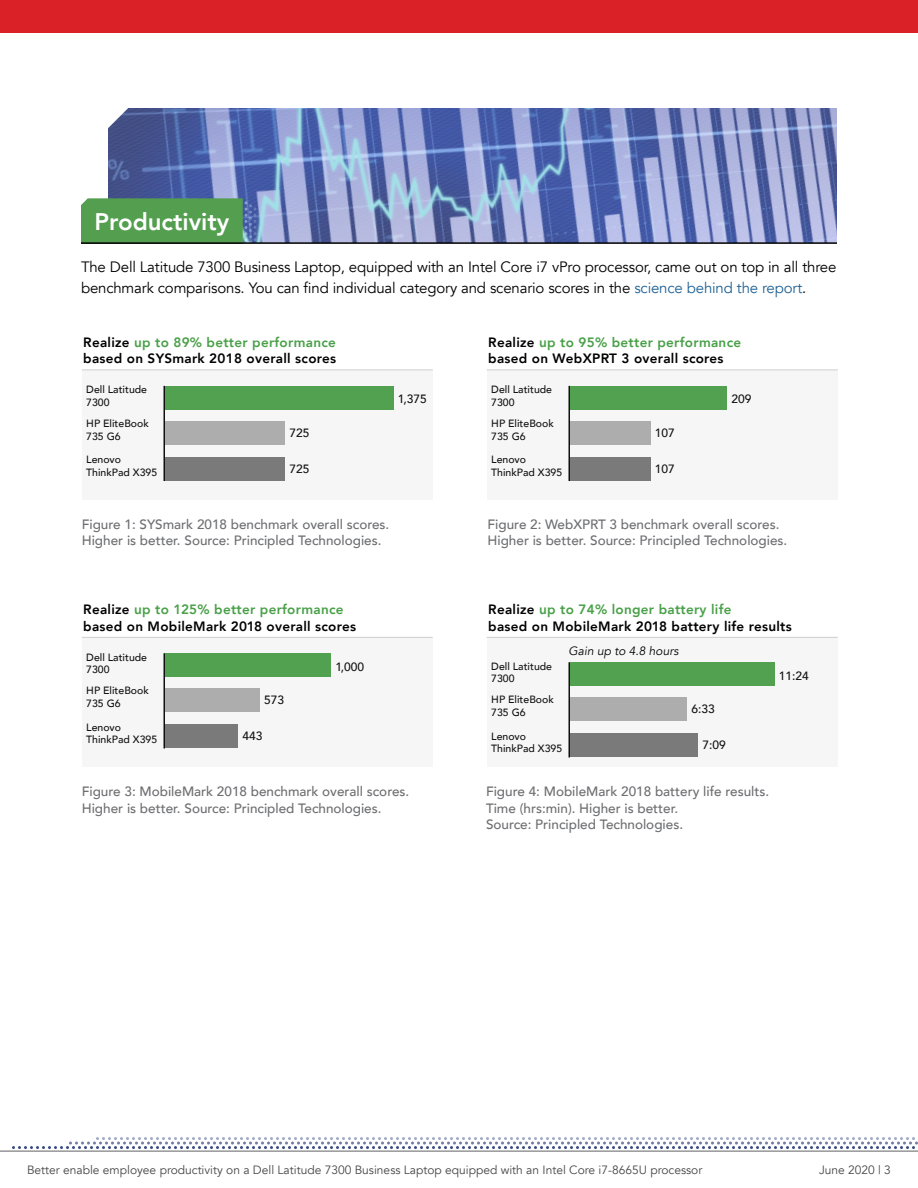
<style>
.page{position:relative;width:918px;height:1188px;background:#fff}
.page>*{position:absolute;margin:0;border:0;box-sizing:border-box;transform-origin:0 0}
.t1{font:800 24px "Avenir";color:#fff}
.t2{font:15px/21px "Avenir";letter-spacing:-.01em;color:#000}
.t3{font:500 13.5px/16.2px "Avenir";color:#6d6e71}
.t4{font:800 13.5px/16.2px "Avenir";letter-spacing:.02em;color:#000}
.t5{font:12px "Avenir";color:#464547}
.t6{font:500 12px "Avenir";color:#000}
.t7{font:italic 12px "Avenir";color:#000}
.t8{font:500 10.5px/12.6px "Avenir";color:#000}
.s1{color:#1f6296}
.s2{color:#49a048}
</style>
<div class="page">
<svg style="left:163px;top:385px;width:231px;height:97px"></svg>
<hr style="left:82px;top:370px;width:351px;height:1px;background:#cecece">
<svg style="left:163px;top:653px;width:168px;height:96px"></svg>
<hr style="left:82px;top:637px;width:351px;height:1px;background:#cecece">
<svg style="left:568px;top:385px;width:159px;height:97px"></svg>
<hr style="left:487px;top:370px;width:351px;height:1px;background:#cecece">
<svg style="left:568px;top:662px;width:207px;height:96px"></svg>
<hr style="left:487px;top:637px;width:351px;height:1px;background:#cecece">
<img style="left:108px;top:108px;width:729px;height:134px">
<svg style="left:81px;top:198px;width:175px;height:44px;background:#549a57"></svg>
<hr style="left:81px;top:242px;width:756px;height:2px;background:#000">
<svg style="left:12px;top:1137px;width:906px;height:12px"></svg>
<hr style="left:0;top:1151px;width:918px;height:1px;background:#616264">
<div style="left:0;top:0;width:918px;height:32px;background:#da2128"></div>
<h1 class="t1" style="left:94px;top:203px;width:136px">Productivity</h1>
<p class="t2" style="left:81px;top:257px;width:757px">The Dell Latitude 7300 Business Laptop, equipped with an Intel Core i7 vPro processor, came out on top in all three benchmark comparisons. You can find individual category and scenario scores in the <span class="s1">science behind the report</span>.</p>
<p class="t4" style="left:83px;top:334px;width:254px">Realize <span class="s2">up to 89% better performance </span>based on SYSmark 2018 overall scores</p>
<p class="t8" style="left:86px;top:383px;width:62px">Dell Latitude<br>7300</p>
<p class="t8" style="left:86px;top:416px;width:64px">HP EliteBook<br>735 G6</p>
<p class="t8" style="left:86px;top:453px;width:73px">Lenovo<br>ThinkPad X395</p>
<p class="t6" style="left:290px;top:422px;width:22px">725</p>
<p class="t6" style="left:290px;top:458px;width:22px">725</p>
<p class="t6" style="left:398px;top:388px;width:31px">1,375</p>
<p class="t3" style="left:82px;top:515px;width:309px">Figure 1: SYSmark 2018 benchmark overall scores.<br>Higher is better. Source: Principled Technologies.</p>
<p class="t4" style="left:83px;top:602px;width:274px">Realize <span class="s2">up to 125% better performance </span>based on MobileMark 2018 overall scores</p>
<p class="t8" style="left:86px;top:650px;width:62px">Dell Latitude<br>7300</p>
<p class="t8" style="left:86px;top:684px;width:64px">HP EliteBook<br>735 G6</p>
<p class="t8" style="left:86px;top:720px;width:73px">Lenovo<br>ThinkPad X395</p>
<p class="t6" style="left:264px;top:690px;width:22px">573</p>
<p class="t6" style="left:243px;top:726px;width:22px">443</p>
<p class="t6" style="left:335px;top:656px;width:30px">1,000</p>
<p class="t3" style="left:82px;top:783px;width:329px">Figure 3: MobileMark 2018 benchmark overall scores.<br>Higher is better. Source: Principled Technologies.</p>
<p class="t4" style="left:488px;top:334px;width:254px">Realize <span class="s2">up to 95% better performance </span>based on WebXPRT 3 overall scores</p>
<p class="t8" style="left:491px;top:383px;width:62px">Dell Latitude<br>7300</p>
<p class="t8" style="left:491px;top:416px;width:64px">HP EliteBook<br>735 G6</p>
<p class="t8" style="left:491px;top:453px;width:73px">Lenovo<br>ThinkPad X395</p>
<p class="t6" style="left:655px;top:422px;width:22px">107</p>
<p class="t6" style="left:655px;top:458px;width:22px">107</p>
<p class="t6" style="left:732px;top:388px;width:22px">209</p>
<p class="t3" style="left:488px;top:515px;width:301px">Figure 2: WebXPRT 3 benchmark overall scores.<br>Higher is better. Source: Principled Technologies.</p>
<p class="t4" style="left:488px;top:602px;width:305px">Realize <span class="s2">up to 74% longer battery life<br></span>based on MobileMark 2018 battery life results</p>
<p class="t7" style="left:569px;top:644px;width:111px">Gain up to 4.8 hours</p>
<p class="t8" style="left:491px;top:659px;width:62px">Dell Latitude<br>7300</p>
<p class="t8" style="left:491px;top:693px;width:64px">HP EliteBook<br>735 G6</p>
<p class="t8" style="left:491px;top:729px;width:73px">Lenovo<br>ThinkPad X395</p>
<p class="t6" style="left:692px;top:699px;width:25px">6:33</p>
<p class="t6" style="left:702px;top:735px;width:25px">7:09</p>
<p class="t6" style="left:779px;top:665px;width:32px">11:24</p>
<p class="t3" style="left:486px;top:783px;width:285px">Figure 4: MobileMark 2018 battery life results.<br>Time (hrs:min). Higher is better.<br>Source: Principled Technologies.</p>
<p class="t5" style="left:27px;top:1163px;width:677px">Better enable employee productivity on a Dell Latitude 7300 Business Laptop equipped with an Intel Core i7-8665U processor</p>
<p class="t5" style="left:819px;top:1163px;width:73px">June 2020 | 3</p>
</div>
